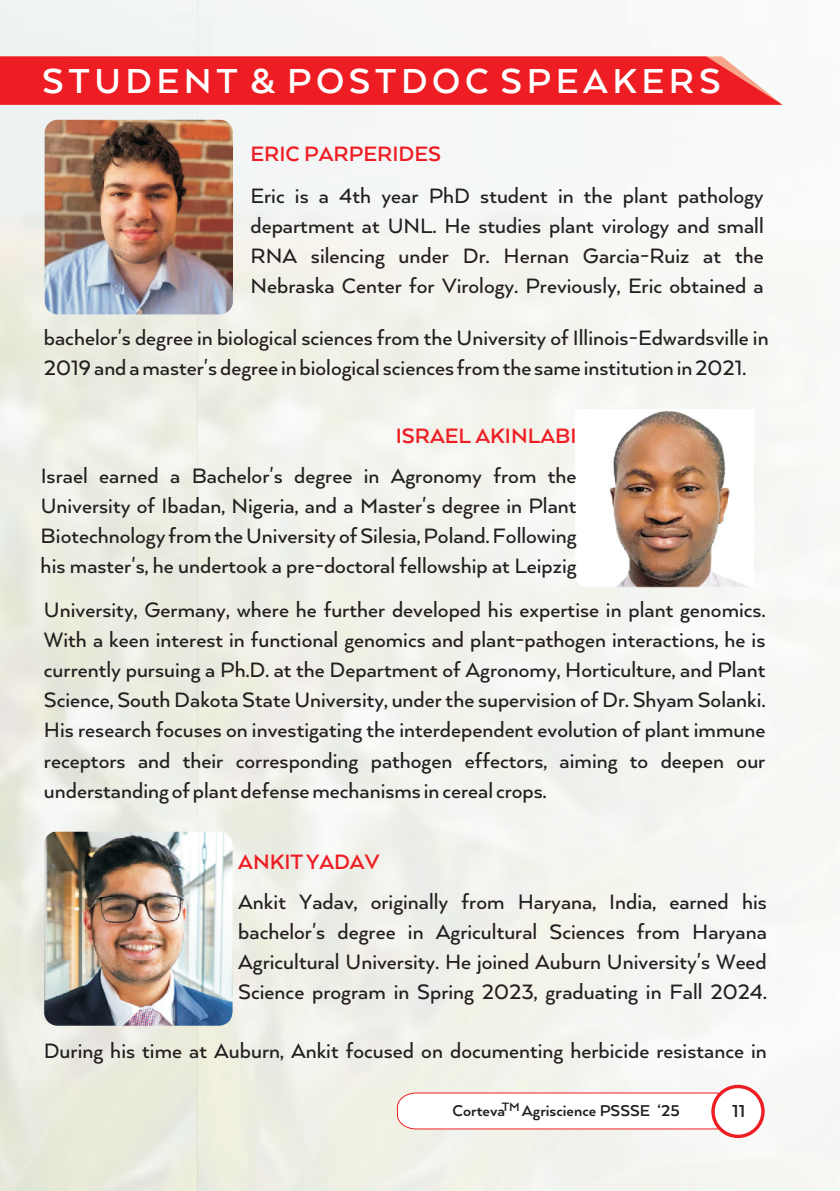
<style>
.page{position:relative;width:840px;height:1191px;background:#fff}
.page>*{position:absolute;margin:0;border:0;box-sizing:border-box;transform-origin:0 0}
.t1{font:700 40px "Arquitecta W00";letter-spacing:.115em;color:#fff}
.t2{font:500 24px/30px "Arquitecta W00";color:#231f20;text-align:justify}
.t3{font:700 24px "Arquitecta W00";color:#ee1d23}
.t4{font:700 20px "Arquitecta W00";color:#231f20}
.t5{font:700 18px "Arquitecta W00";color:#231f20}
.t6{font:700 14px "Arquitecta W00";color:#231f20}
</style>
<div class="page">
<img style="left:0;top:0;width:839px;height:1191px">
<svg style="left:0;top:56px;width:782px;height:49px;background:#ee282d"></svg>
<img style="left:45px;top:120px;width:188px;height:194px;border-radius:13px">
<img style="left:574px;top:409px;width:179px;height:179px">
<img style="left:44px;top:831px;width:188px;height:194px;border-radius:13px">
<svg style="left:396px;top:1091px;width:323px;height:39px"></svg>
<svg style="left:711px;top:1084px;width:53px;height:54px"></svg>
<div style="left:714px;top:1088px;width:46px;height:46px;background:#fff;border-radius:50%"></div>
<h1 class="t1" style="left:42px;top:58px;width:679px">STUDENT &amp; POSTDOC SPEAKERS</h1>
<p class="t3" style="left:250px;top:140px;width:192px">ERIC PARPERIDES</p>
<p class="t2" style="left:250px;top:180px;width:514px">Eric is a 4th year PhD student in the plant pathology department at UNL. He studies plant virology and small RNA silencing under Dr. Hernan Garcia-Ruiz at the Nebraska Center for Virology. Previously, Eric obtained a</p>
<p class="t2" style="left:44px;top:322px;width:725px">bachelor's degree in biological sciences from the University of Illinois-Edwardsville in<br>2019 and a master's degree in biological sciences from the same institution in 2021.</p>
<p class="t3" style="left:395px;top:422px;width:182px">ISRAEL AKINLABI</p>
<p class="t2" style="left:41px;top:461px;width:537px">Israel earned a Bachelor's degree in Agronomy from the University of Ibadan, Nigeria, and a Master's degree in Plant Biotechnology from the University of Silesia, Poland. Following his master's, he undertook a pre-doctoral fellowship at Leipzig</p>
<p class="t2" style="left:44px;top:595px;width:722px">University, Germany, where he further developed his expertise in plant genomics.<br>With a keen interest in functional genomics and plant-pathogen interactions, he is currently pursuing a Ph.D. at the Department of Agronomy, Horticulture, and Plant Science, South Dakota State University, under the supervision of Dr. Shyam Solanki.<br>His research focuses on investigating the interdependent evolution of plant immune receptors and their corresponding pathogen effectors, aiming to deepen our understanding of plant defense mechanisms in cereal crops.</p>
<p class="t3" style="left:238px;top:847px;width:143px">ANKIT YADAV</p>
<p class="t2" style="left:238px;top:886px;width:530px">Ankit Yadav, originally from Haryana, India, earned his bachelor's degree in Agricultural Sciences from Haryana Agricultural University. He joined Auburn University's Weed Science program in Spring 2023, graduating in Fall 2024.</p>
<p class="t2" style="left:44px;top:1035px;width:724px">During his time at Auburn, Ankit focused on documenting herbicide resistance in</p>
<p class="t6" style="left:501px;top:1098px;width:20px">TM</p>
<p class="t4" style="left:731px;top:1100px;width:15px">11</p>
<p class="t5" style="left:452px;top:1099px;width:228px">Corteva Agriscience PSSSE ‘25</p>
</div>
